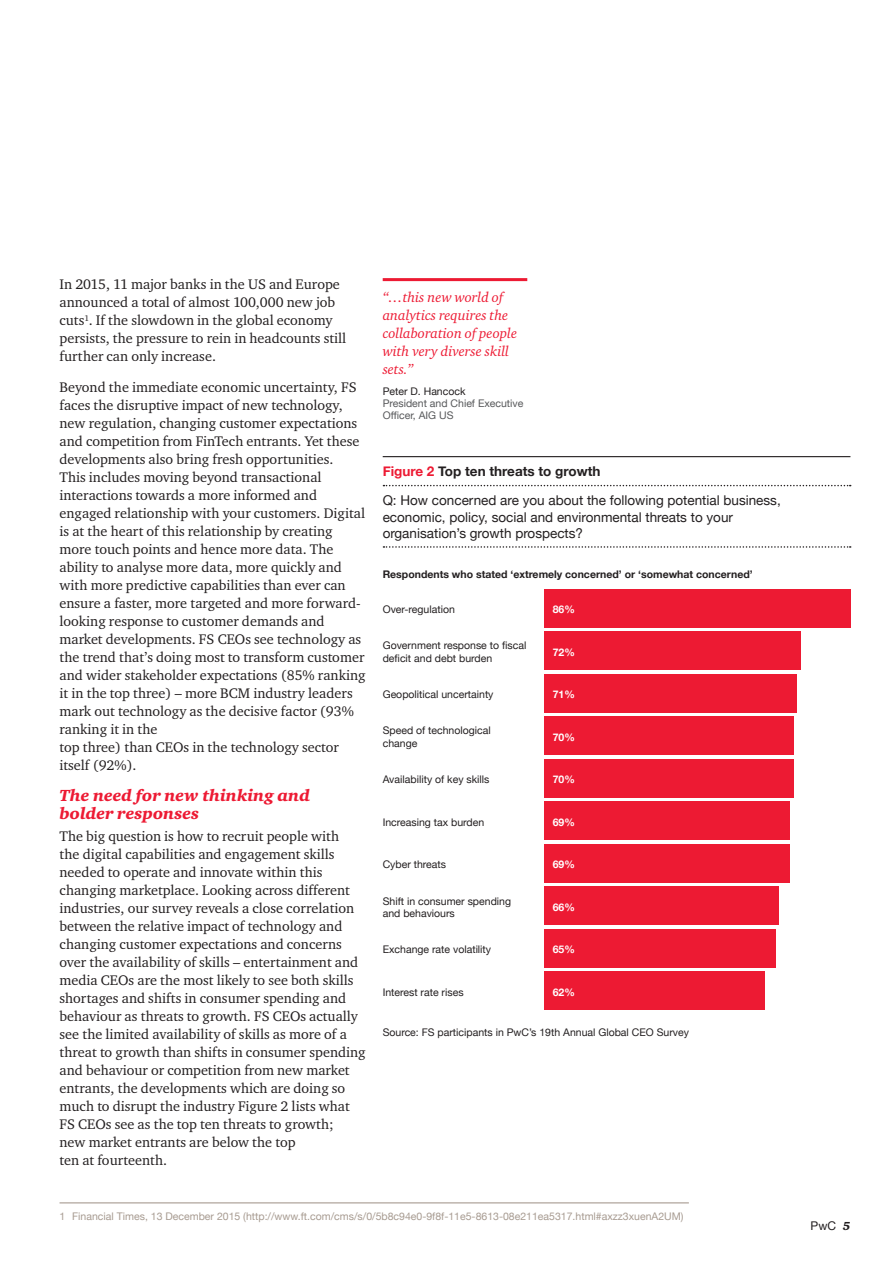
<style>
.page{position:relative;width:893px;height:1263px;background:#fff}
.page>*{position:absolute;margin:0;border:0;box-sizing:border-box;transform-origin:0 0}
.t1{font:16.5px/18px "Charter ITC Blac Ital";color:#ed1a33}
.t2{font:14.25px/18px "Charter ITC";color:#231f20}
.t3{font:italic 14.25px/18px "Charter ITC";color:#ed1a33}
.t4{font:13.5px/29px "Helvetica Neue";color:#231f20}
.t5{font:12px "Helvetica Neue";color:#231f20}
.t6{font:10.5px/12.6px "Helvetica Neue";color:#231f20}
.t7{font:10.5px "Helvetica Neue";color:#a79b91}
.t8{font:700 10.5px "Helvetica Neue";color:#231f20}
.t9{font:10.5px/12px "Helvetica Neue";color:#57585a}
.t10{font:700 10.5px "Helvetica Neue";color:#fff}
.s1{font-weight:700;color:#ed1a33}
.s2{font-weight:700}
.s3{font-family:"Charter ITC Blac Ital"}
</style>
<div class="page">
<hr style="left:383px;top:278px;width:144px;height:3px;background:#ed1a33">
<hr style="left:60px;top:1202px;width:629px;height:1px;background:#a79b91">
<hr style="left:383px;top:456px;width:467px;height:1px;background:#231f20">
<svg style="left:383px;top:485px;width:468px;height:1px"></svg>
<svg style="left:383px;top:546px;width:468px;height:2px"></svg>
<div style="left:544px;top:589px;width:306px;height:38px;background:#ed1a33"></div>
<div style="left:544px;top:631px;width:257px;height:39px;background:#ed1a33"></div>
<div style="left:544px;top:674px;width:253px;height:38px;background:#ed1a33"></div>
<div style="left:544px;top:759px;width:249px;height:38px;background:#ed1a33"></div>
<div style="left:544px;top:716px;width:249px;height:39px;background:#ed1a33"></div>
<div style="left:544px;top:802px;width:246px;height:38px;background:#ed1a33"></div>
<div style="left:544px;top:844px;width:246px;height:38px;background:#ed1a33"></div>
<div style="left:544px;top:887px;width:235px;height:38px;background:#ed1a33"></div>
<div style="left:544px;top:929px;width:232px;height:38px;background:#ed1a33"></div>
<div style="left:544px;top:972px;width:221px;height:38px;background:#ed1a33"></div>
<p class="t2" style="left:60px;top:275px;width:288px">In 2015, 11 major banks in the US and Europe announced a total of almost 100,000 new job cuts<sup>1</sup>. If the slowdown in the global economy persists, the pressure to rein in headcounts still further can only increase.</p>
<p class="t2" style="left:60px;top:378px;width:308px">Beyond the immediate economic uncertainty, FS faces the disruptive impact of new technology, new regulation, changing customer expectations and competition from FinTech entrants. Yet these developments also bring fresh opportunities.<br>This includes moving beyond transactional interactions towards a more informed and engaged relationship with your customers. Digital is at the heart of this relationship by creating more touch points and hence more data. The ability to analyse more data, more quickly and with more predictive capabilities than ever can ensure a faster, more targeted and more forward&shy;looking response to customer demands and market developments. FS CEOs see technology as the trend that’s doing most to transform customer and wider stakeholder expectations (85% ranking it in the top three) – more BCM industry leaders mark out technology as the decisive factor (93% ranking it in the<br>top three) than CEOs in the technology sector itself (92%).</p>
<p class="t1" style="left:60px;top:786px;width:252px">The need for new thinking and bolder responses</p>
<p class="t2" style="left:60px;top:827px;width:308px">The big question is how to recruit people with<br>the digital capabilities and engagement skills needed to operate and innovate within this changing marketplace. Looking across different industries, our survey reveals a close correlation between the relative impact of technology and changing customer expectations and concerns over the availability of skills – entertainment and media CEOs are the most likely to see both skills shortages and shifts in consumer spending and behaviour as threats to growth. FS CEOs actually see the limited availability of skills as more of a threat to growth than shifts in consumer spending and behaviour or competition from new market entrants, the developments which are doing so much to disrupt the industry Figure 2 lists what FS CEOs see as the top ten threats to growth;<br>new market entrants are below the top<br>ten at fourteenth.</p>
<p class="t3" style="left:383px;top:288px;width:136px">“…this new world of analytics requires the collaboration of people with very diverse skill sets.”</p>
<p class="t6" style="left:383px;top:385px;width:84px">Peter D. Hancock</p>
<p class="t9" style="left:383px;top:398px;width:142px">President and Chief Executive<br>Officer, AIG US</p>
<p class="t4" style="left:383px;top:458px;width:400px"><span class="s1">Figure 2</span> <span class="s2">Top ten threats to growth<br></span>Q: How concerned are you about the following potential business,</p>
<p class="t4" style="left:383px;top:509px;width:352px;line-height:16.2px">economic, policy, social and environmental threats to your organisation’s growth prospects?</p>
<p class="t8" style="left:383px;top:566px;width:372px">Respondents who stated ‘extremely concerned’ or ‘somewhat concerned’</p>
<p class="t10" style="left:553px;top:601px;width:24px">86%</p>
<p class="t6" style="left:383px;top:640px;width:145px">Government response to fiscal deficit and debt burden</p>
<p class="t10" style="left:553px;top:644px;width:24px">72%</p>
<p class="t6" style="left:383px;top:689px;width:112px">Geopolitical uncertainty</p>
<p class="t10" style="left:553px;top:686px;width:24px">71%</p>
<p class="t6" style="left:383px;top:604px;width:74px">Over-regulation</p>
<p class="t6" style="left:383px;top:725px;width:110px">Speed of technological change</p>
<p class="t6" style="left:383px;top:774px;width:108px">Availability of key skills</p>
<p class="t10" style="left:553px;top:729px;width:24px">70%</p>
<p class="t10" style="left:553px;top:771px;width:24px">70%</p>
<p class="t6" style="left:383px;top:816px;width:103px">Increasing tax burden</p>
<p class="t10" style="left:553px;top:814px;width:24px">69%</p>
<p class="t6" style="left:383px;top:859px;width:65px">Cyber threats</p>
<p class="t10" style="left:553px;top:856px;width:24px">69%</p>
<p class="t6" style="left:383px;top:895px;width:130px">Shift in consumer spending and behaviours</p>
<p class="t10" style="left:553px;top:899px;width:24px">66%</p>
<p class="t6" style="left:383px;top:944px;width:110px">Exchange rate volatility</p>
<p class="t10" style="left:553px;top:941px;width:24px">65%</p>
<p class="t6" style="left:383px;top:986px;width:82px">Interest rate rises</p>
<p class="t10" style="left:553px;top:984px;width:24px">62%</p>
<p class="t6" style="left:383px;top:1027px;width:308px">Source: FS participants in PwC’s 19th Annual Global CEO Survey</p>
<p class="t7" style="left:60px;top:1209px;width:626px">1 Financial Times, 13 December 2015 (http://www.ft.com/cms/s/0/5b8c94e0-9f8f-11e5-8613-08e211ea5317.html#axzz3xuenA2UM)</p>
<p class="t5" style="left:811px;top:1217px;width:41px">PwC <span class="s3">5</span></p>
</div>
